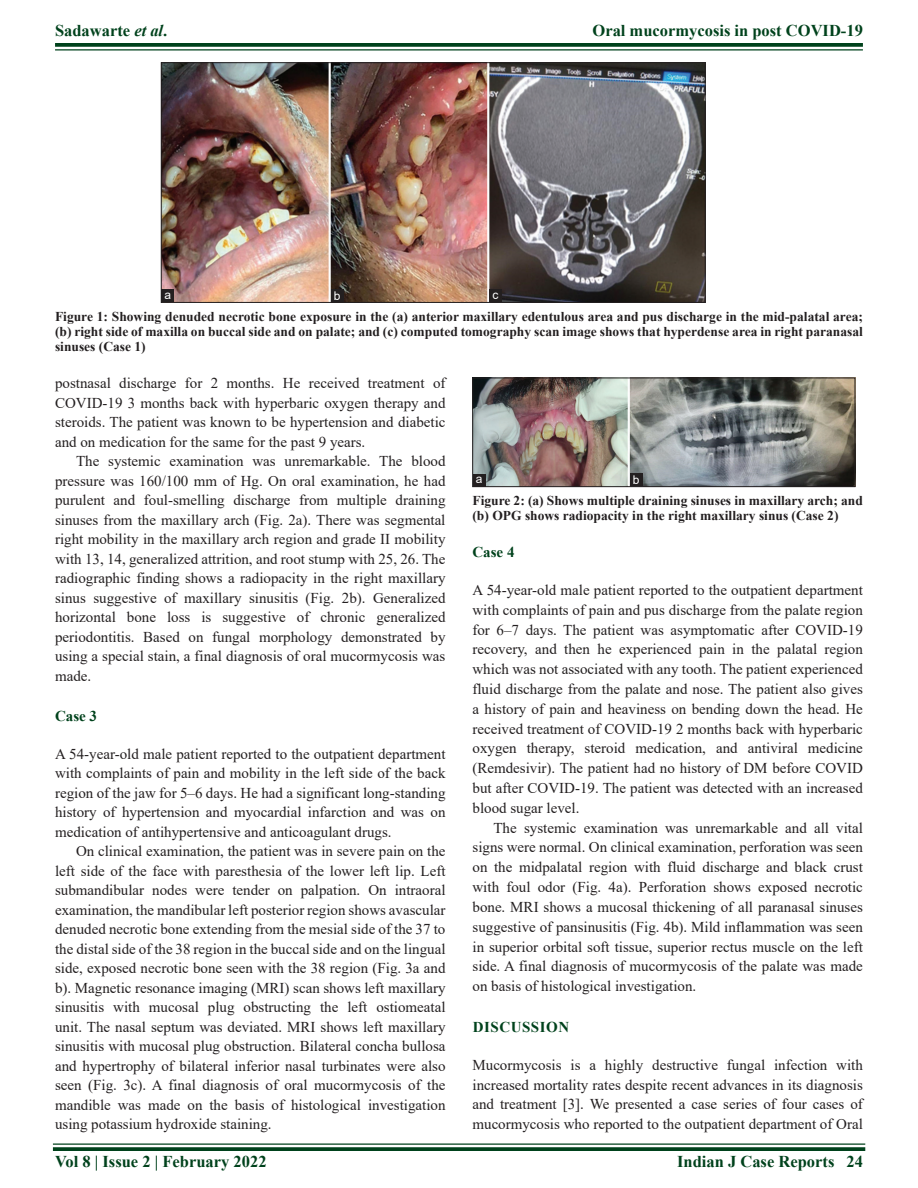
<style>
.page{position:relative;width:918px;height:1188px;background:#fff}
.page>*{position:absolute;margin:0;border:0;box-sizing:border-box;transform-origin:0 0}
.RF{font:700 16.5px "Times New Roman";color:#00421c}
.TX{font:15px/19.5px "Times New Roman";color:#231f20;text-align:justify}
.TXFL{font:15px/19.8px "Times New Roman";color:#231f20;text-align:justify}
.t1{font:700 15px "Times New Roman";letter-spacing:.035em;color:#00421c}
.FGC{font:700 13.5px/15px "Times New Roman";color:#231f20;text-align:justify}
.LABEL{font:12px "Arial";color:#fff}
.s1{font-style:italic}
</style>
<div class="page">
<hr style="left:53px;top:1143px;width:812px;height:2px;background:#00421c">
<svg style="left:53px;top:1147px;width:812px;height:4px;background:#0f4d29"></svg>
<svg style="left:55px;top:43px;width:808px;height:4px;background:#0f4d29"></svg>
<hr style="left:55px;top:49px;width:808px;height:2px;background:#00421c">
<img style="left:163px;top:65px;width:540px;height:236px">
<div style="left:161px;top:63px;width:544px;height:240px;border:1px solid #231f20"></div>
<div style="left:489px;top:289px;width:13px;height:13px;background:#231f20"></div>
<div style="left:331px;top:290px;width:12px;height:12px;background:#231f20"></div>
<div style="left:161px;top:289px;width:13px;height:13px;background:#231f20"></div>
<img style="left:474px;top:380px;width:379px;height:105px">
<div style="left:472px;top:378px;width:383px;height:109px;border:1px solid #231f20"></div>
<div style="left:630px;top:474px;width:13px;height:12px;background:#231f20"></div>
<div style="left:473px;top:474px;width:13px;height:12px;background:#231f20"></div>
<p class="RF" style="left:55px;top:18px;width:114px">Sadawarte <span class="s1">et al</span>.</p>
<p class="RF" style="left:593px;top:18px;width:272px">Oral mucormycosis in post COVID-19</p>
<p class="LABEL" style="left:165px;top:287px;width:8px">a</p>
<p class="LABEL" style="left:334px;top:288px;width:8px">b</p>
<p class="LABEL" style="left:493px;top:287px;width:7px">c</p>
<p class="FGC" style="left:55px;top:308px;width:809px">Figure 1: Showing denuded necrotic bone exposure in the (a) anterior maxillary edentulous area and pus discharge in the mid-palatal area; (b) right side of maxilla on buccal side and on palate; and (c) computed tomography scan image shows that hyperdense area in right paranasal sinuses (Case 1)</p>
<p class="TXFL" style="left:55px;top:373px;width:392px">postnasal discharge for 2 months. He received treatment of COVID-19 3 months back with hyperbaric oxygen therapy and steroids. The patient was known to be hypertension and diabetic and on medication for the same for the past 9 years.</p>
<p class="TX" style="left:55px;top:451px;width:392px;text-indent:21px">The systemic examination was unremarkable. The blood pressure was 160/100 mm of Hg. On oral examination, he had purulent and foul-smelling discharge from multiple draining sinuses from the maxillary arch (Fig. 2a). There was segmental right mobility in the maxillary arch region and grade II mobility with 13, 14, generalized attrition, and root stump with 25, 26. The radiographic finding shows a radiopacity in the right maxillary sinus suggestive of maxillary sinusitis (Fig. 2b). Generalized horizontal bone loss is suggestive of chronic generalized periodontitis. Based on fungal morphology demonstrated by using a special stain, a final diagnosis of oral mucormycosis was made.</p>
<h2 class="t1" style="left:55px;top:705px;width:44px">Case 3</h2>
<p class="TXFL" style="left:55px;top:743px;width:392px">A 54-year-old male patient reported to the outpatient department with complaints of pain and mobility in the left side of the back region of the jaw for 5–6 days. He had a significant long-standing history of hypertension and myocardial infarction and was on medication of antihypertensive and anticoagulant drugs.</p>
<p class="TX" style="left:55px;top:841px;width:392px;text-indent:21px">On clinical examination, the patient was in severe pain on the left side of the face with paresthesia of the lower left lip. Left submandibular nodes were tender on palpation. On intraoral examination, the mandibular left posterior region shows avascular denuded necrotic bone extending from the mesial side of the 37 to the distal side of the 38 region in the buccal side and on the lingual side, exposed necrotic bone seen with the 38 region (Fig. 3a and b). Magnetic resonance imaging (MRI) scan shows left maxillary sinusitis with mucosal plug obstructing the left ostiomeatal unit. The nasal septum was deviated. MRI shows left maxillary sinusitis with mucosal plug obstruction. Bilateral concha bullosa and hypertrophy of bilateral inferior nasal turbinates were also seen (Fig. 3c). A final diagnosis of oral mucormycosis of the mandible was made on the basis of histological investigation using potassium hydroxide staining.</p>
<p class="LABEL" style="left:476px;top:471px;width:8px">a</p>
<p class="LABEL" style="left:633px;top:472px;width:8px">b</p>
<p class="FGC" style="left:472px;top:493px;width:392px">Figure 2: (a) Shows multiple draining sinuses in maxillary arch; and (b) OPG shows radiopacity in the right maxillary sinus (Case 2)</p>
<h2 class="t1" style="left:472px;top:541px;width:44px">Case 4</h2>
<p class="TXFL" style="left:472px;top:580px;width:392px">A 54-year-old male patient reported to the outpatient department with complaints of pain and pus discharge from the palate region for 6–7 days. The patient was asymptomatic after COVID-19 recovery, and then he experienced pain in the palatal region which was not associated with any tooth. The patient experienced fluid discharge from the palate and nose. The patient also gives a history of pain and heaviness on bending down the head. He received treatment of COVID-19 2 months back with hyperbaric oxygen therapy, steroid medication, and antiviral medicine (Remdesivir). The patient had no history of DM before COVID but after COVID-19. The patient was detected with an increased blood sugar level.</p>
<p class="TX" style="left:472px;top:817px;width:392px;text-indent:21px">The systemic examination was unremarkable and all vital signs were normal. On clinical examination, perforation was seen on the midpalatal region with fluid discharge and black crust with foul odor (Fig. 4a). Perforation shows exposed necrotic bone. MRI shows a mucosal thickening of all paranasal sinuses suggestive of pansinusitis (Fig. 4b). Mild inflammation was seen in superior orbital soft tissue, superior rectus muscle on the left side. A final diagnosis of mucormycosis of the palate was made on basis of histological investigation.</p>
<h1 class="t1" style="left:473px;top:1016px;width:98px">DISCUSSION</h1>
<p class="TXFL" style="left:472px;top:1054px;width:392px">Mucormycosis is a highly destructive fungal infection with increased mortality rates despite recent advances in its diagnosis and treatment [3]. We presented a case series of four cases of mucormycosis who reported to the outpatient department of Oral</p>
<p class="RF" style="left:55px;top:1150px;width:213px">Vol 8 | Issue 2 | February 2022</p>
<p class="RF" style="left:677px;top:1150px;width:187px">Indian J Case Reports 24</p>
</div>
